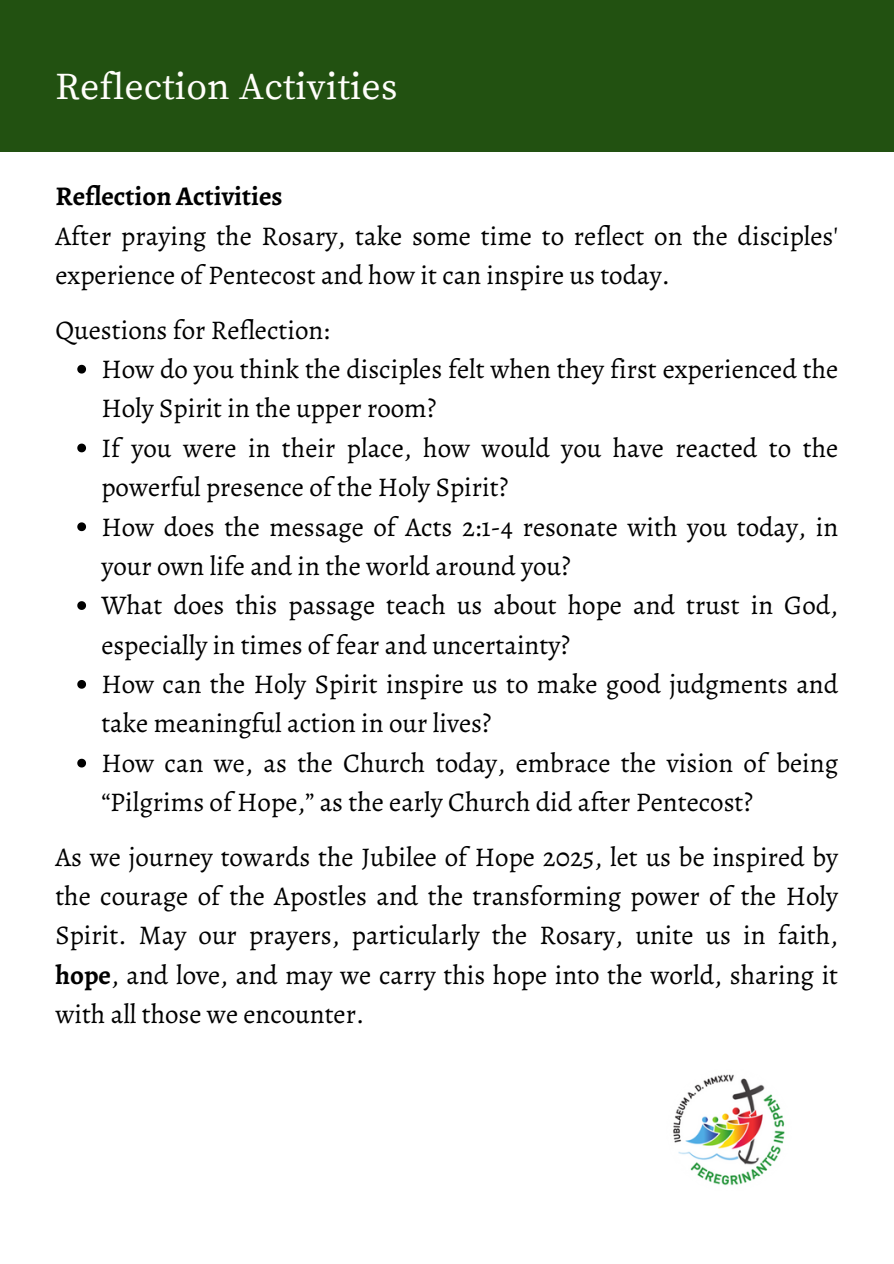
<style>
.page{position:relative;width:894px;height:1264px;background:#fff}
.page>*{position:absolute;margin:0;border:0;box-sizing:border-box;transform-origin:0 0}
.t1{font:37.5px "Source Serif Pro";letter-spacing:.005em;color:#fffefb}
.t2{font:27px/39.3px "Alegreya";color:#000}
.t3{font:700 27px "Alegreya";color:#000}
.s1{font-weight:700}
</style>
<div class="page">
<svg style="left:77px;top:365px;width:9px;height:8px"></svg>
<svg style="left:77px;top:443px;width:9px;height:9px"></svg>
<svg style="left:77px;top:522px;width:9px;height:9px"></svg>
<svg style="left:77px;top:601px;width:9px;height:9px"></svg>
<svg style="left:77px;top:680px;width:9px;height:8px"></svg>
<svg style="left:77px;top:758px;width:9px;height:9px"></svg>
<div style="left:0;top:0;width:893px;height:152px;background:#225111"></div>
<img style="left:673px;top:1074px;width:112px;height:112px">
<p class="t1" style="left:55px;top:64px;width:343px">Reflection Activities</p>
<h1 class="t3" style="left:55px;top:178px;width:228px">Reflection Activities</h1>
<p class="t2" style="left:55px;top:216px;width:784px">After praying the Rosary, take some time to reflect on the disciples' experience of Pentecost and how it can inspire us today.</p>
<p class="t2" style="left:55px;top:310px;width:276px">Questions for Reflection:</p>
<p class="t2" style="left:101px;top:349px;width:738px">How do you think the disciples felt when they first experienced the<br>Holy Spirit in the upper room?</p>
<p class="t2" style="left:101px;top:428px;width:738px">If you were in their place, how would you have reacted to the powerful presence of the Holy Spirit?</p>
<p class="t2" style="left:101px;top:507px;width:738px">How does the message of Acts 2:1-4 resonate with you today, in your own life and in the world around you?</p>
<p class="t2" style="left:101px;top:585px;width:738px">What does this passage teach us about hope and trust in God, especially in times of fear and uncertainty?</p>
<p class="t2" style="left:101px;top:664px;width:738px">How can the Holy Spirit inspire us to make good judgments and take meaningful action in our lives?</p>
<p class="t2" style="left:101px;top:743px;width:738px">How can we, as the Church today, embrace the vision of being “Pilgrims of Hope,” as the early Church did after Pentecost?</p>
<p class="t2" style="left:55px;top:836px;width:784px;text-align:justify">As we journey towards the Jubilee of Hope 2025, let us be inspired by the courage of the Apostles and the transforming power of the Holy Spirit. May our prayers, particularly the Rosary, unite us in faith, <span class="s1">hope</span>, and love, and may we carry this hope into the world, sharing it with all those we encounter.</p>
</div>
